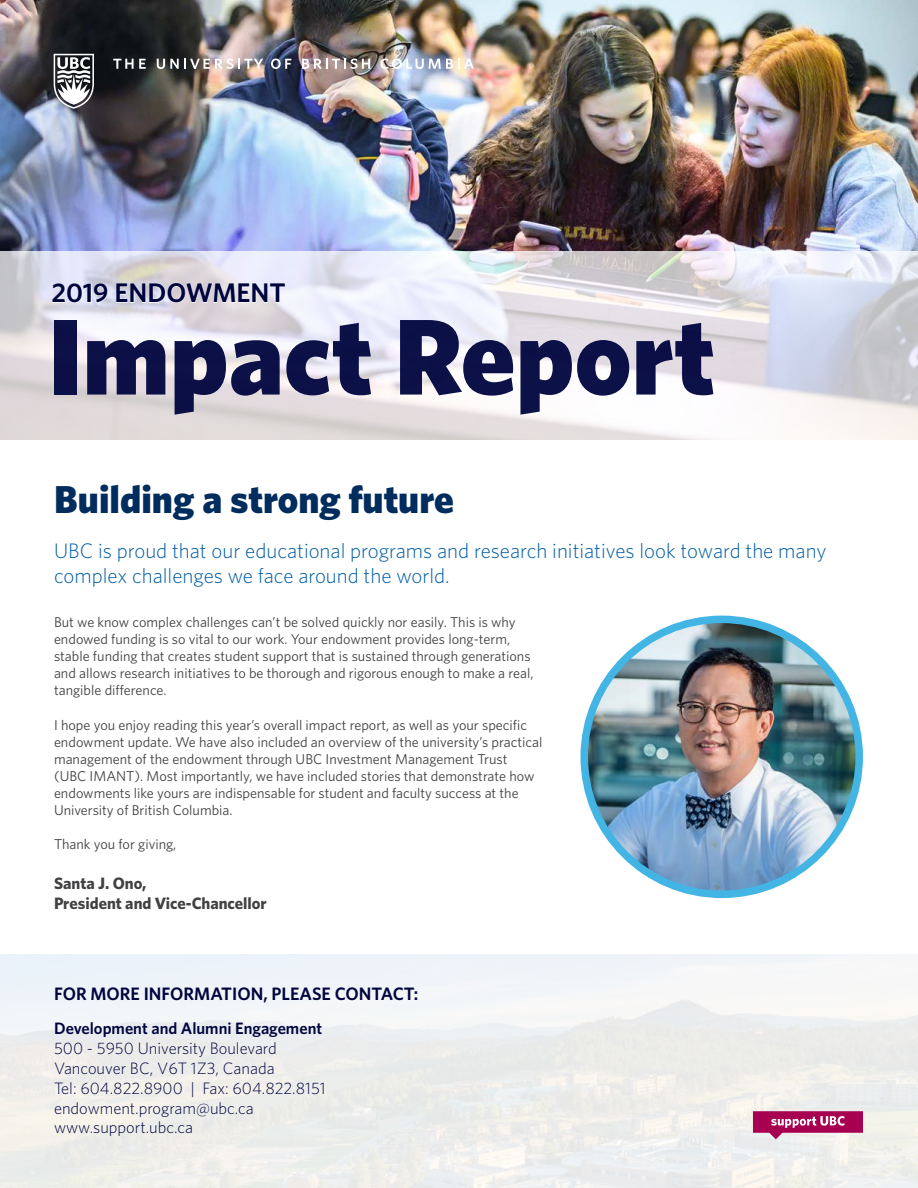
<style>
.page{position:relative;width:918px;height:1188px;background:#fff}
.page>*{position:absolute;margin:0;border:0;box-sizing:border-box;transform-origin:0 0}
.t1{font:900 108px "Whitney";color:#00053e}
.t2{font:900 39px "Whitney";color:#002d5d}
.t3{font:600 27px "Whitney";color:#00053e}
.t4{font:300 21px/25.2px "Whitney";color:#005da6}
.t5{font:600 18px "Whitney";color:#00053e}
.t6{font:300 16.5px/19.8px "Whitney";color:#00053e}
.t7{font:700 16.5px/19.8px "Whitney";color:#414042}
.t8{font:600 16.5px "Whitney";color:#00053e}
.t9{font:14.25px/17.1px "Whitney";color:#414042}
</style>
<div class="page">
<img style="left:584px;top:619px;width:275px;height:275px;border-radius:137px">
<div style="left:580px;top:616px;width:283px;height:282px;border:8px solid #43b5e4;border-radius:50%"></div>
<img style="left:0;top:0;width:918px;height:251px">
<div style="left:0;top:948px;width:918px;height:240px;background:linear-gradient(to right,#eef0f0,#f1f1ef)"></div>
<svg style="left:54px;top:54px;width:40px;height:55px"></svg>
<svg style="left:113px;top:59px;width:33px;height:10px"></svg>
<svg style="left:157px;top:59px;width:106px;height:10px"></svg>
<svg style="left:271px;top:59px;width:20px;height:10px"></svg>
<svg style="left:302px;top:59px;width:68px;height:10px"></svg>
<svg style="left:380px;top:59px;width:94px;height:10px"></svg>
<svg style="left:753px;top:1111px;width:110px;height:28px;background:#c04e84"></svg>
<svg style="left:0;top:251px;width:918px;height:189px"></svg>
<svg style="left:52px;top:283px;width:56px;height:20px"></svg>
<svg style="left:116px;top:282px;width:170px;height:21px"></svg>
<h3 class="t3" style="left:52px;top:275px;width:236px">2019 ENDOWMENT</h3>
<h1 class="t1" style="left:48px;top:284px;width:668px">Impact Report</h1>
<h2 class="t2" style="left:54px;top:473px;width:401px">Building a strong future</h2>
<h3 class="t4" style="left:54px;top:538px;width:774px">UBC is proud that our educational programs and research initiatives look toward the many complex challenges we face around the world.</h3>
<p class="t9" style="left:54px;top:613px;width:481px">But we know complex challenges can’t be solved quickly nor easily. This is why endowed funding is so vital to our work. Your endowment provides long-term, stable funding that creates student support that is sustained through generations and allows research initiatives to be thorough and rigorous enough to make a real, tangible difference.</p>
<p class="t9" style="left:54px;top:716px;width:490px">I hope you enjoy reading this year’s overall impact report, as well as your specific endowment update. We have also included an overview of the university’s practical management of the endowment through UBC Investment Management Trust (UBC IMANT). Most importantly, we have included stories that demonstrate how endowments like yours are indispensable for student and faculty success at the University of British Columbia.</p>
<p class="t9" style="left:54px;top:835px;width:124px">Thank you for giving,</p>
<p class="t7" style="left:54px;top:873px;width:214px">Santa J. Ono,<br>President and Vice-Chancellor</p>
<p class="t5" style="left:54px;top:981px;width:366px">FOR MORE INFORMATION, PLEASE CONTACT:</p>
<p class="t8" style="left:54px;top:1018px;width:270px">Development and Alumni Engagement</p>
<p class="t6" style="left:54px;top:1038px;width:273px">500 - 5950 University Boulevard<br>Vancouver BC, V6T 1Z3, Canada<br>Tel: 604.822.8900 | Fax: 604.822.8151 endowment.program@ubc.ca www.support.ubc.ca</p>
</div>
